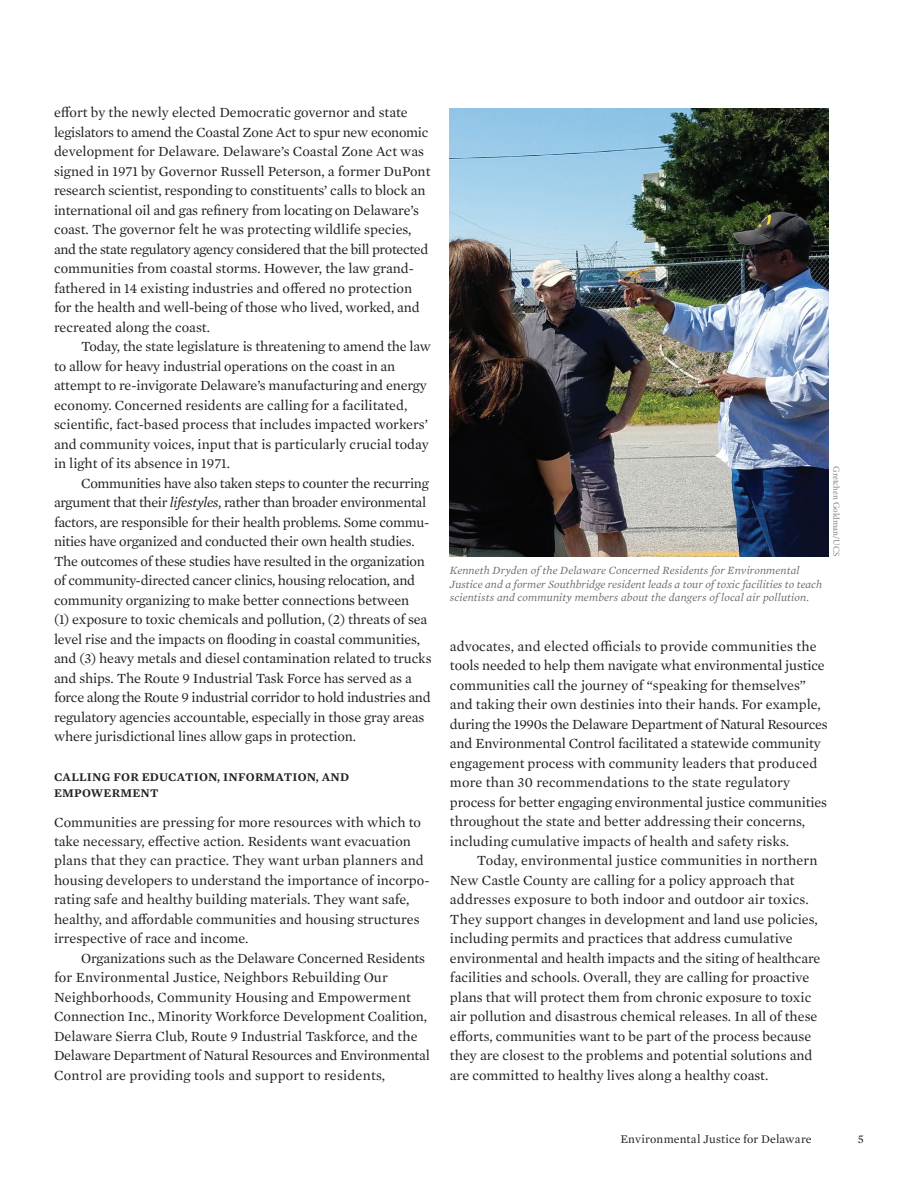
<style>
.page{position:relative;width:918px;height:1188px;background:#fff}
.page>*{position:absolute;margin:0;border:0;box-sizing:border-box;transform-origin:0 0}
.t1{font:14.25px/19.5px "Mercury Text G1";letter-spacing:-.01em;color:#231f20}
.t2{font:600 12px/16.5px "Mercury Text G1";letter-spacing:.02em;color:#231f20}
.t3{font:12px "Mercury Text G1";letter-spacing:.01em;color:#231f20}
.t4{font:italic 11.25px/13.5px "Mercury Text G1";letter-spacing:.01em;color:#6c6d70}
.t5{font:9px "Minion Pro";letter-spacing:-.005em;color:#808285}
.s1{font-style:italic}
</style>
<div class="page">
<img style="left:450px;top:108px;width:378px;height:448px">
<p class="t1" style="left:54px;top:102px;width:378px">effort by the newly elected Democratic governor and state legislators to amend the Coastal Zone Act to spur new economic development for Delaware. Delaware’s Coastal Zone Act was signed in 1971 by Governor Russell Peterson, a former DuPont research scientist, responding to constituents’ calls to block an international oil and gas refinery from locating on Delaware’s coast. The governor felt he was protecting wildlife species, and the state regulatory agency considered that the bill protected communities from coastal storms. However, the law grand&shy;fathered in 14 existing industries and offered no protection for the health and well-being of those who lived, worked, and recreated along the coast.</p>
<p class="t1" style="left:54px;top:336px;width:379px;text-indent:27px">Today, the state legislature is threatening to amend the law to allow for heavy industrial operations on the coast in an attempt to re-invigorate Delaware’s manufacturing and energy economy. Concerned residents are calling for a facilitated, scientific, fact-based process that includes impacted workers’ and community voices, input that is particularly crucial today in light of its absence in 1971.</p>
<p class="t1" style="left:54px;top:473px;width:379px;text-indent:27px">Communities have also taken steps to counter the recurring argument that their <span class="s1">lifestyles</span>, rather than broader environmental factors, are responsible for their health problems. Some commu&shy;nities have organized and conducted their own health studies.<br>The outcomes of these studies have resulted in the organization of community-directed cancer clinics, housing relocation, and community organizing to make better connections between<br>(1) exposure to toxic chemicals and pollution, (2) threats of sea level rise and the impacts on flooding in coastal communities, and (3) heavy metals and diesel contamination related to trucks and ships. The Route 9 Industrial Task Force has served as a force along the Route 9 industrial corridor to hold industries and regulatory agencies accountable, especially in those gray areas where jurisdictional lines allow gaps in protection.</p>
<p class="t2" style="left:54px;top:768px;width:297px">CALLING FOR EDUCATION, INFORMATION, AND<br>EMPOWERMENT</p>
<p class="t1" style="left:54px;top:811px;width:377px">Communities are pressing for more resources with which to take necessary, effective action. Residents want evacuation plans that they can practice. They want urban planners and housing developers to understand the importance of incorpo&shy;rating safe and healthy building materials. They want safe, healthy, and affordable communities and housing structures irrespective of race and income.</p>
<p class="t1" style="left:54px;top:948px;width:377px;text-indent:27px">Organizations such as the Delaware Concerned Residents for Environmental Justice, Neighbors Rebuilding Our Neighborhoods, Community Housing and Empowerment Connection Inc., Minority Workforce Development Coalition, Delaware Sierra Club, Route 9 Industrial Taskforce, and the Delaware Department of Natural Resources and Environmental Control are providing tools and support to residents,</p>
<p class="t4" style="left:450px;top:563px;width:374px">Kenneth Dryden of the Delaware Concerned Residents for Environmental<br>Justice and a former Southbridge resident leads a tour of toxic facilities to teach scientists and community members about the dangers of local air pollution.</p>
<p class="t5" style="left:842px;top:466px;width:91px;rotate:90deg">Gretchen Goldman/UCS</p>
<p class="t1" style="left:450px;top:636px;width:379px">advocates, and elected officials to provide communities the tools needed to help them navigate what environmental justice communities call the journey of “speaking for themselves” and taking their own destinies into their hands. For example, during the 1990s the Delaware Department of Natural Resources and Environmental Control facilitated a statewide community engagement process with community leaders that produced more than 30 recommendations to the state regulatory process for better engaging environmental justice communities throughout the state and better addressing their concerns, including cumulative impacts of health and safety risks.</p>
<p class="t1" style="left:450px;top:850px;width:372px;text-indent:27px">Today, environmental justice communities in northern New Castle County are calling for a policy approach that addresses exposure to both indoor and outdoor air toxics.<br>They support changes in development and land use policies, including permits and practices that address cumulative environmental and health impacts and the siting of healthcare facilities and schools. Overall, they are calling for proactive plans that will protect them from chronic exposure to toxic air pollution and disastrous chemical releases. In all of these efforts, communities want to be part of the process because they are closest to the problems and potential solutions and are committed to healthy lives along a healthy coast.</p>
<p class="t3" style="left:620px;top:1130px;width:193px">Environmental Justice for Delaware</p>
<p class="t3" style="left:858px;top:1130px;width:8px">5</p>
</div>
